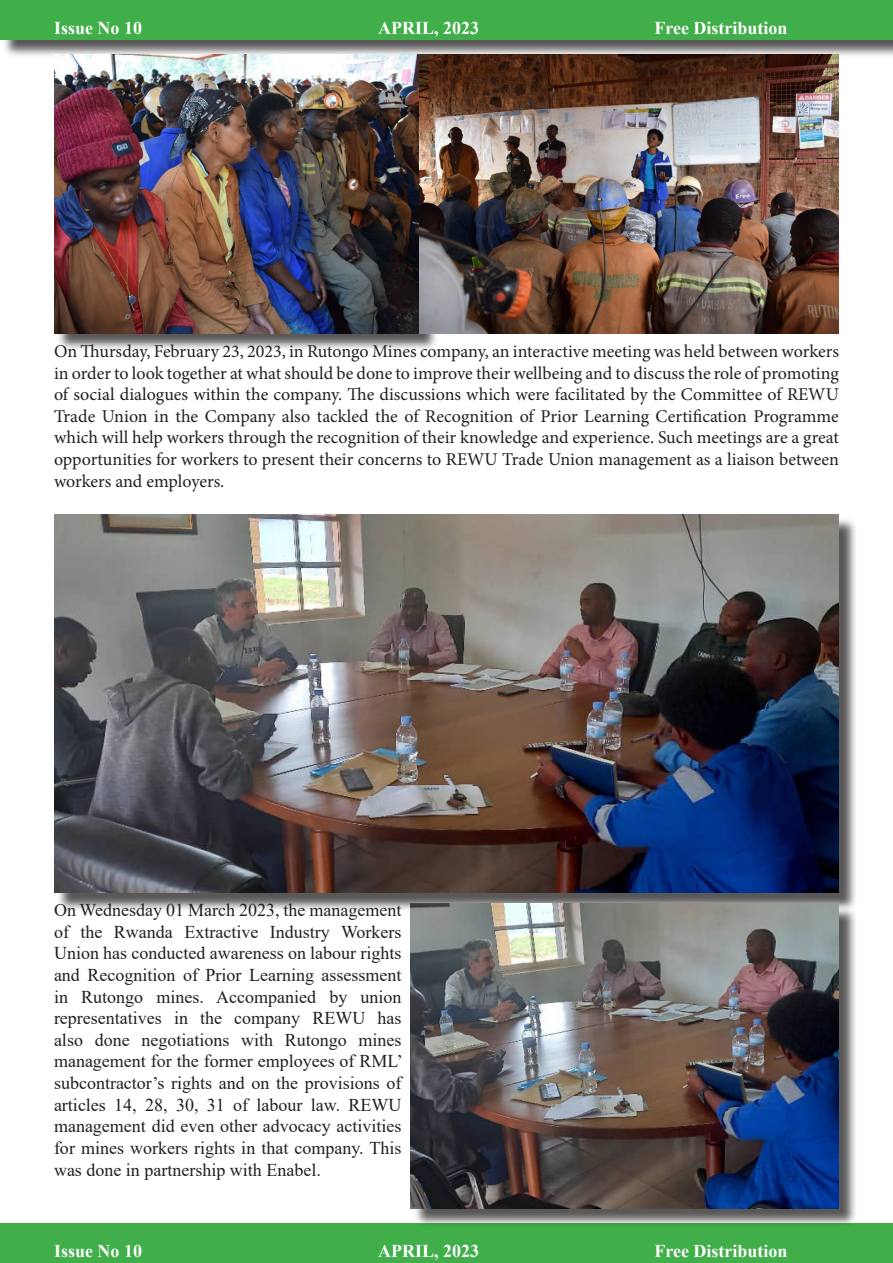
<style>
.page{position:relative;width:893px;height:1263px;background:#fff}
.page>*{position:absolute;margin:0;border:0;box-sizing:border-box;transform-origin:0 0}
.t1{font:18px/21.6px "Minion Pro";letter-spacing:-.005em;color:#231f20;text-align:justify}
.t2{font:18px/21.6px "Times New Roman";color:#231f20;text-align:justify}
.t3{font:700 18px "Times New Roman";color:#fff}
</style>
<div class="page">
<div style="left:2px;top:2px;width:891px;height:56px;background:#231f20;opacity:.75"></div>
<div style="left:0;top:0;width:893px;height:40px;background:#40ae49"></div>
<div style="left:0;top:1223px;width:893px;height:40px;background:#40ae49"></div>
<div style="left:56px;top:56px;width:382px;height:296px;background:#231f20;opacity:.75"></div>
<img style="left:54px;top:54px;width:785px;height:279px">
<div style="left:56px;top:517px;width:802px;height:394px;background:#231f20;opacity:.75"></div>
<img style="left:54px;top:515px;width:785px;height:378px">
<div style="left:413px;top:906px;width:445px;height:321px;background:#231f20;opacity:.75"></div>
<img style="left:411px;top:904px;width:428px;height:305px">
<p class="t3" style="left:54px;top:15px;width:90px">Issue No 10</p>
<p class="t3" style="left:378px;top:15px;width:102px">APRIL, 2023</p>
<p class="t3" style="left:654px;top:15px;width:135px">Free Distribution</p>
<p class="t1" style="left:54px;top:340px;width:787px">On Thursday, February 23, 2023, in Rutongo Mines company, an interactive meeting was held between workers in order to look together at what should be done to improve their wellbeing and to discuss the role of promoting of social dialogues within the company. The discussions which were facilitated by the Committee of REWU Trade Union in the Company also tackled the of Recognition of Prior Learning Certification Programme which will help workers through the recognition of their knowledge and experience. Such meetings are a great opportunities for workers to present their concerns to REWU Trade Union management as a liaison between workers and employers.</p>
<p class="t2" style="left:54px;top:899px;width:350px">On Wednesday 01 March 2023, the management of the Rwanda Extractive Industry Workers Union has conducted awareness on labour rights and Recognition of Prior Learning assessment in Rutongo mines. Accompanied by union representatives in the company REWU has also done negotiations with Rutongo mines management for the former employees of RML’ subcontractor’s rights and on the provisions of articles 14, 28, 30, 31 of labour law. REWU management did even other advocacy activities for mines workers rights in that company. This was done in partnership with Enabel.</p>
<p class="t3" style="left:54px;top:1238px;width:90px">Issue No 10</p>
<p class="t3" style="left:378px;top:1238px;width:102px">APRIL, 2023</p>
<p class="t3" style="left:654px;top:1238px;width:135px">Free Distribution</p>
</div>
